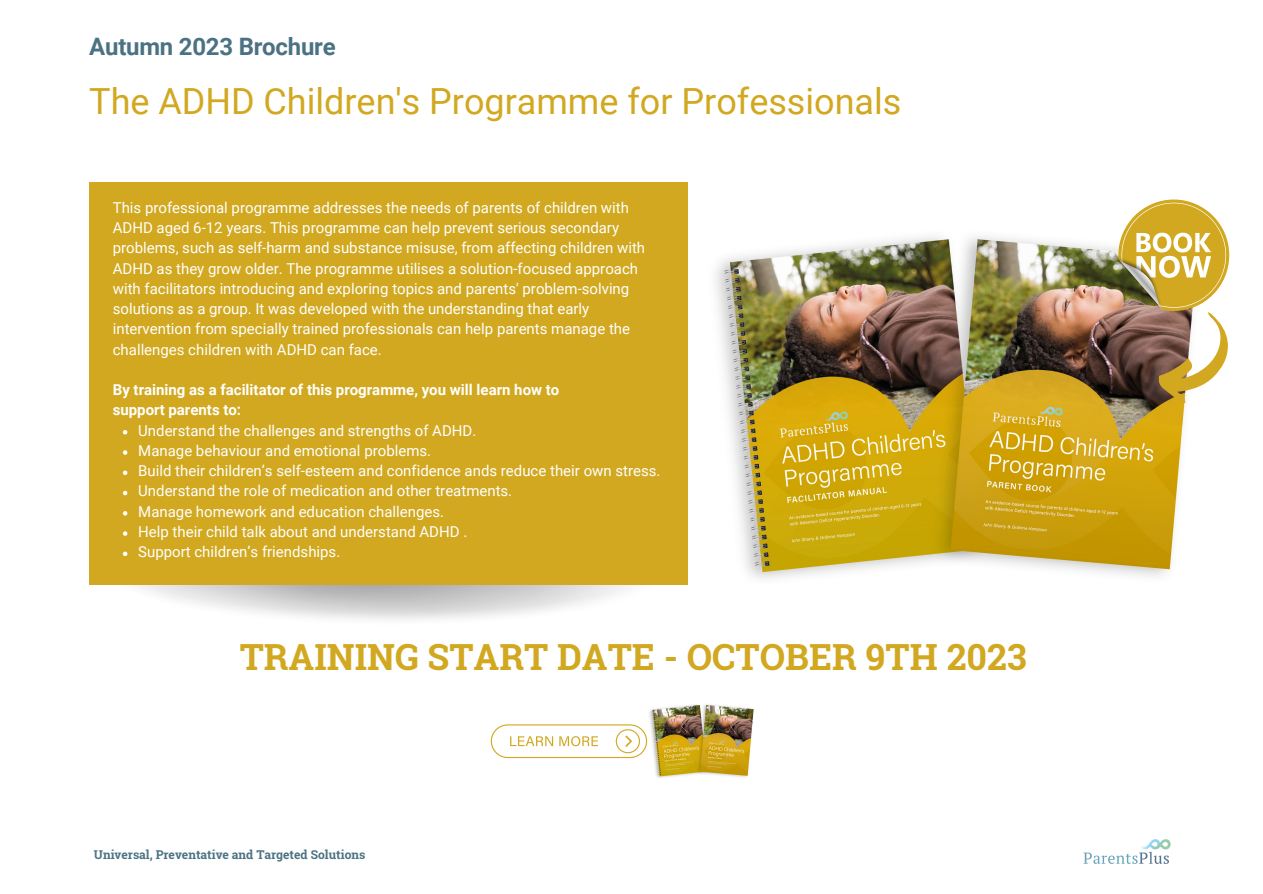
<style>
.page{position:relative;width:1263px;height:894px;background:#fff}
.page>*{position:absolute;margin:0;border:0;box-sizing:border-box;transform-origin:0 0}
.t1{font:36px "Roboto";color:#d1a820}
.t2{font:700 36px "Roboto Slab";color:#d1a820}
.t3{font:700 24px "Roboto";letter-spacing:-.01em;color:#4b7283}
.t4{font:15px/20.2px "Roboto";color:#fff}
.t5{font:700 15px "Roboto";color:#fff}
.t6{font:700 12.15px "Roboto Slab";color:#4b7283}
</style>
<div class="page">
<img style="left:111px;top:584px;width:555px;height:36px">
<div style="left:89px;top:182px;width:599px;height:402px;background:#d1a820"></div>
<svg style="left:123px;top:430px;width:4px;height:4px"></svg>
<svg style="left:123px;top:450px;width:4px;height:4px"></svg>
<svg style="left:123px;top:470px;width:4px;height:5px"></svg>
<svg style="left:123px;top:490px;width:4px;height:5px"></svg>
<svg style="left:123px;top:511px;width:4px;height:4px"></svg>
<svg style="left:123px;top:531px;width:4px;height:4px"></svg>
<svg style="left:123px;top:551px;width:4px;height:5px"></svg>
<img style="left:627px;top:704px;width:127px;height:74px">
<svg style="left:491px;top:724px;width:156px;height:33px"></svg>
<img style="left:715px;top:236px;width:515px;height:343px">
<img style="left:1116px;top:256px;width:2px;height:54px">
<svg style="left:1118px;top:199px;width:111px;height:205px"></svg>
<img style="left:1083px;top:839px;width:88px;height:25px">
<p class="t3" style="left:89px;top:33px;width:248px">Autumn 2023 Brochure</p>
<p class="t1" style="left:89px;top:81px;width:813px">The ADHD Children's Programme for Professionals</p>
<p class="t4" style="left:113px;top:197px;width:534px">This professional programme addresses the needs of parents of children with ADHD aged 6-12 years. This programme can help prevent serious secondary problems, such as self-harm and substance misuse, from affecting children with ADHD as they grow older. The programme utilises a solution-focused approach with facilitators introducing and exploring topics and parents' problem-solving solutions as a group. It was developed with the understanding that early intervention from specially trained professionals can help parents manage the challenges children with ADHD can face.</p>
<p class="t5" style="left:113px;top:381px;width:448px">By training as a facilitator of this programme, you will learn how to</p>
<p class="t5" style="left:113px;top:401px;width:130px">support parents to:</p>
<p class="t4" style="left:138px;top:420px;width:340px">Understand the challenges and strengths of ADHD.</p>
<p class="t4" style="left:138px;top:440px;width:294px">Manage behaviour and emotional problems.</p>
<p class="t4" style="left:138px;top:461px;width:524px">Build their children’s self-esteem and confidence ands reduce their own stress.</p>
<p class="t4" style="left:138px;top:481px;width:375px">Understand the role of medication and other treatments.</p>
<p class="t4" style="left:138px;top:501px;width:307px">Manage homework and education challenges.</p>
<p class="t4" style="left:138px;top:521px;width:331px">Help their child talk about and understand ADHD .</p>
<p class="t4" style="left:138px;top:542px;width:204px">Support children’s friendships.</p>
<p class="t2" style="left:240px;top:632px;width:788px">TRAINING START DATE - OCTOBER 9TH 2023</p>
<p class="t6" style="left:94px;top:845px;width:273px">Universal, Preventative and Targeted Solutions</p>
</div>
